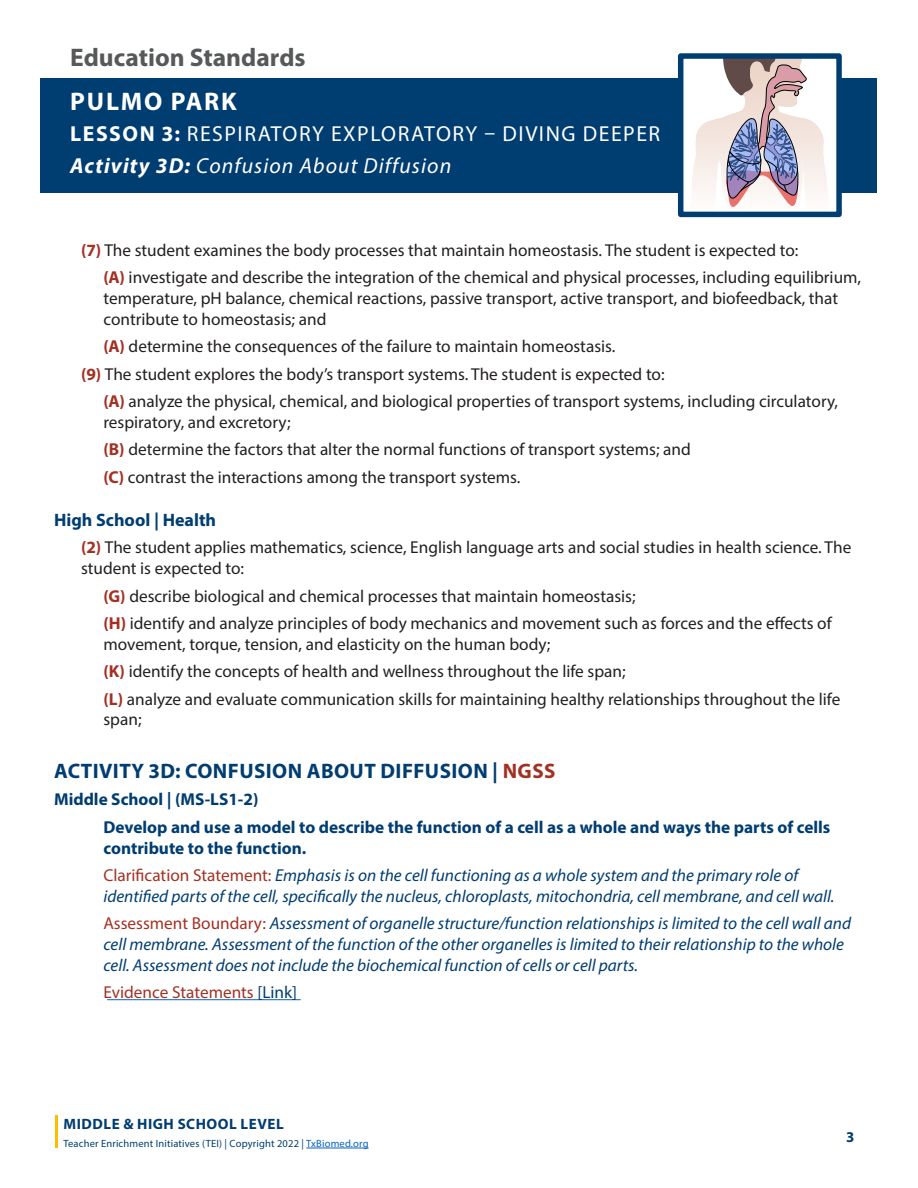
<style>
.page{position:relative;width:918px;height:1188px;background:#fff}
.page>*{position:absolute;margin:0;border:0;box-sizing:border-box;transform-origin:0 0}
.t1{font:700 25.5px "Myriad Pro";color:#57585a}
.t2{font:700 25.5px "Myriad Pro";letter-spacing:.07em;color:#fff}
.t3{font:21.75px/31.5px "Myriad Pro";letter-spacing:.07em;color:#fff}
.t4{font:700 21px "Myriad Pro";letter-spacing:.02em;color:#003d71}
.t5{font:700 18px "Myriad Pro";color:#003d71}
.t6{font:17.25px/27.5px "Myriad Pro";color:#231f20}
.t7{font:italic 17.25px/27.5px "Myriad Pro";color:#003d71}
.t8{font:700 17.25px/27.5px "Myriad Pro";color:#003d71}
.t9{font:17.25px "Myriad Pro";color:#a33123}
.t10{font:700 15px "Myriad Pro";letter-spacing:.035em;color:#003d71}
.t11{font:10.5px "Myriad Pro";letter-spacing:.015em;color:#003d71}
.s1{font-weight:700}
.s2{font-weight:700;font-style:italic}
.s3{font-style:italic}
.s4{font-weight:700;color:#a33123}
.s5{color:#a33123}
.s6{font-weight:700;font-style:normal}
.s7{font-style:normal;color:#a33123}
.s8{color:#003d71}
.s9{color:#0563c1}
</style>
<div class="page">
<hr style="left:306px;top:1148px;width:63px;height:1px;background:#0563c1">
<hr style="left:55px;top:1116px;width:2px;height:32px;background:#ffbd00">
<div style="left:40px;top:78px;width:838px;height:115px;background:#003d71"></div>
<div style="left:681px;top:56px;width:158px;height:158px;background:#fff"></div>
<svg style="left:692px;top:59px;width:136px;height:148px"></svg>
<div style="left:678px;top:53px;width:164px;height:164px;border:5px solid #003d71"></div>
<hr style="left:107px;top:999px;width:194px;height:1px;background:#0563c1">
<h1 class="t1" style="left:70px;top:41px;width:237px">Education Standards</h1>
<h1 class="t2" style="left:70px;top:85px;width:168px">PULMO PARK</h1>
<p class="t3" style="left:70px;top:118px;width:592px"><span class="s1">LESSON 3:</span> RESPIRATORY EXPLORATORY – DIVING DEEPER<br><span class="s2">Activity 3D:</span> <span class="s3">Confusion About Diffusion</span></p>
<p class="t6" style="left:103px;top:236px;width:759px;text-indent:-22px"><span class="s4">(7)</span> The student examines the body processes that maintain homeostasis. The student is expected to:<br><span class="s4">(A)</span> investigate and describe the integration of the chemical and physical processes, including equilibrium,</p>
<p class="t6" style="left:103px;top:288px;width:736px;line-height:20.7px">temperature, pH balance, chemical reactions, passive transport, active transport, and biofeedback, that contribute to homeostasis; and</p>
<p class="t6" style="left:103px;top:332px;width:513px"><span class="s4">(A)</span> determine the consequences of the failure to maintain homeostasis.</p>
<p class="t6" style="left:81px;top:360px;width:585px"><span class="s4">(9)</span> The student explores the body’s transport systems. The student is expected to:</p>
<p class="t6" style="left:103px;top:387px;width:736px"><span class="s4">(A)</span> analyze the physical, chemical, and biological properties of transport systems, including circulatory,</p>
<p class="t6" style="left:103px;top:408px;width:589px">respiratory, and excretory;<br><span class="s4">(B)</span> determine the factors that alter the normal functions of transport systems; and <span class="s4">(C)</span> contrast the interactions among the transport systems.</p>
<p class="t5" style="left:54px;top:508px;width:164px">High School | Health</p>
<p class="t6" style="left:81px;top:537px;width:772px;line-height:20.7px"><span class="s4">(2)</span> The student applies mathematics, science, English language arts and social studies in health science. The student is expected to:</p>
<p class="t6" style="left:103px;top:582px;width:730px"><span class="s4">(G)</span> describe biological and chemical processes that maintain homeostasis;<br><span class="s4">(H)</span> identify and analyze principles of body mechanics and movement such as forces and the effects of</p>
<p class="t6" style="left:103px;top:630px;width:738px">movement, torque, tension, and elasticity on the human body;<br><span class="s4">(K)</span> identify the concepts of health and wellness throughout the life span;<br><span class="s4">(L)</span> analyze and evaluate communication skills for maintaining healthy relationships throughout the life</p>
<p class="t6" style="left:103px;top:705px;width:40px">span;</p>
<p class="t4" style="left:54px;top:757px;width:503px">ACTIVITY 3D: CONFUSION ABOUT DIFFUSION | <span class="s5">NGSS</span></p>
<p class="t8" style="left:104px;top:785px;width:728px;text-indent:-50px">Middle School | (MS-LS1-2)<br>Develop and use a model to describe the function of a cell as a whole and ways the parts of cells</p>
<p class="t7" style="left:104px;top:834px;width:696px"><span class="s6">contribute to the function.<br></span><span class="s7">Clarification Statement:</span> Emphasis is on the cell functioning as a whole system and the primary role of</p>
<p class="t7" style="left:104px;top:882px;width:749px">identified parts of the cell, specifically the nucleus, chloroplasts, mitochondria, cell membrane, and cell wall.<br><span class="s7">Assessment Boundary:</span> Assessment of organelle structure/function relationships is limited to the cell wall and</p>
<p class="t7" style="left:104px;top:933px;width:742px;line-height:20.7px">cell membrane. Assessment of the function of the other organelles is limited to their relationship to the whole cell. Assessment does not include the biochemical function of cells or cell parts.</p>
<p class="t9" style="left:104px;top:982px;width:195px">Evidence Statements <span class="s8">[Link]</span></p>
<p class="t10" style="left:64px;top:1114px;width:222px">MIDDLE &amp; HIGH SCHOOL LEVEL</p>
<p class="t11" style="left:64px;top:1137px;width:307px">Teacher Enrichment Initiatives (TEI) | Copyright 2022 | <span class="s9">TxBiomed.org</span></p>
<p class="t10" style="left:846px;top:1127px;width:10px">3</p>
</div>
